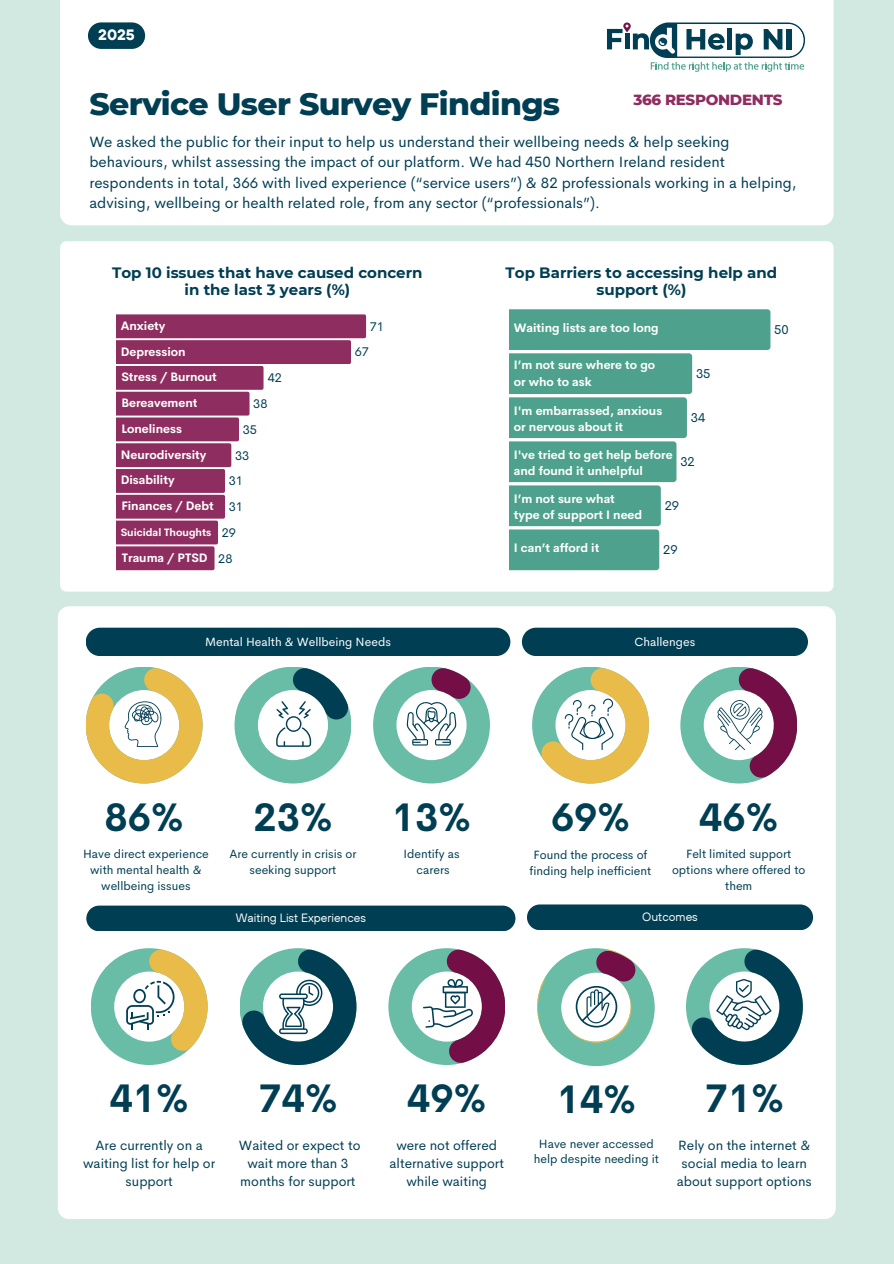
<style>
.page{position:relative;width:894px;height:1264px;background:#fff}
.page>*{position:absolute;margin:0;border:0;box-sizing:border-box;transform-origin:0 0}
.t1{font:700 39px "Cerebri Sans";color:#003e53}
.t2{font:800 31.5px "Montserrat";letter-spacing:-.02em;color:#003e53}
.t3{font:15px/20.2px "Cerebri Sans";color:#003e53}
.t4{font:700 15px/16.8px "Montserrat";color:#003e53;text-align:center}
.t5{font:800 15px "Montserrat";letter-spacing:-.02em;color:#8e2d5f}
.t6{font:700 15px "TT Hoves";color:#fff}
.t7{font:13.5px/18px "Cerebri Sans";color:#003e53;text-align:center}
.t8{font:12.9px "Cerebri Sans";color:#003e53}
.t9{font:12.6px "Cerebri Sans";color:#003e53}
.t10{font:700 12px/16.5px "Cerebri Sans";color:#fff}
.t11{font:12px/15.8px "Cerebri Sans";color:#003e53;text-align:center}
.t12{font:12px "Cerebri Sans";color:#fff}
.t13{font:12px "TT Hoves";color:#fff}
.t14{font:700 10.5px "Cerebri Sans";color:#fff}
</style>
<div class="page">
<div style="left:0;top:0;width:893px;height:1263px;background:#d2e9e1"></div>
<div style="left:60px;top:0;width:773px;height:225px;background:#fff"></div>
<div style="left:88px;top:22px;width:57px;height:27px;background:#003e53;border-radius:13px"></div>
<div style="left:60px;top:241px;width:773px;height:350px;background:#fff"></div>
<svg style="left:116px;top:314px;width:250px;height:256px;background:#c28fa9"></svg>
<svg style="left:509px;top:309px;width:261px;height:261px;background:#8bc1b3"></svg>
<svg style="left:606px;top:22px;width:198px;height:50px;background:#b4c7cc"></svg>
<div style="left:58px;top:606px;width:777px;height:613px;background:#fff;border-radius:11px"></div>
<svg style="left:86px;top:667px;width:116px;height:116px"></svg>
<svg style="left:234px;top:667px;width:117px;height:116px"></svg>
<svg style="left:680px;top:667px;width:117px;height:116px"></svg>
<svg style="left:532px;top:667px;width:116px;height:116px"></svg>
<div style="left:86px;top:627px;width:424px;height:29px;background:#003e53"></div>
<div style="left:521px;top:627px;width:286px;height:29px;background:#003e53"></div>
<svg style="left:91px;top:948px;width:116px;height:116px"></svg>
<svg style="left:240px;top:948px;width:116px;height:116px"></svg>
<svg style="left:388px;top:948px;width:117px;height:116px"></svg>
<svg style="left:686px;top:948px;width:116px;height:116px"></svg>
<div style="left:86px;top:905px;width:429px;height:26px;background:#003e53;border-radius:13px"></div>
<div style="left:527px;top:904px;width:285px;height:26px;background:#003e53;border-radius:13px"></div>
<svg style="left:537px;top:948px;width:117px;height:118px"></svg>
<svg style="left:373px;top:667px;width:117px;height:116px"></svg>
<p class="t6" style="left:98px;top:25px;width:38px">2025</p>
<p class="t2" style="left:89px;top:84px;width:472px">Service User Survey Findings</p>
<h6 class="t5" style="left:633px;top:90px;width:151px">366 RESPONDENTS</h6>
<p class="t3" style="left:89px;top:132px;width:708px">We asked the public for their input to help us understand their wellbeing needs &amp; help seeking behaviours, whilst assessing the impact of our platform. We had 450 Northern Ireland resident respondents in total, 366 with lived experience (“service users”) &amp; 82 professionals working in a helping, advising, wellbeing or health related role, from any sector (“professionals”).</p>
<h6 class="t4" style="left:112px;top:264px;width:312px">Top 10 issues that have caused concern in the last 3 years (%)</h6>
<h6 class="t4" style="left:505px;top:264px;width:273px">Top Barriers to accessing help and support (%)</h6>
<h6 class="t10" style="left:121px;top:317px;width:46px">Anxiety</h6>
<h6 class="t10" style="left:121px;top:343px;width:66px">Depression</h6>
<h6 class="t10" style="left:121px;top:368px;width:97px">Stress / Burnout</h6>
<p class="t9" style="left:370px;top:318px;width:16px">71</p>
<h6 class="t10" style="left:513px;top:319px;width:146px">Waiting lists are too long</h6>
<h6 class="t10" style="left:513px;top:357px;width:143px">I’m not sure where to go or who to ask</h6>
<h6 class="t10" style="left:513px;top:402px;width:150px">I'm embarrassed, anxious or nervous about it</h6>
<h6 class="t10" style="left:513px;top:446px;width:160px">I've tried to get help before and found it unhelpful</h6>
<h6 class="t10" style="left:513px;top:490px;width:130px">I’m not sure what type of support I need</h6>
<h5 class="t10" style="left:513px;top:540px;width:87px">I can’t afford it</h5>
<p class="t8" style="left:774px;top:321px;width:16px">50</p>
<p class="t9" style="left:354px;top:344px;width:16px">67</p>
<p class="t8" style="left:695px;top:365px;width:16px">35</p>
<p class="t8" style="left:690px;top:409px;width:16px">34</p>
<p class="t8" style="left:680px;top:453px;width:16px">32</p>
<p class="t9" style="left:267px;top:369px;width:16px">42</p>
<h6 class="t10" style="left:121px;top:395px;width:78px">Bereavement</h6>
<p class="t9" style="left:253px;top:395px;width:16px">38</p>
<p class="t9" style="left:243px;top:421px;width:16px">35</p>
<p class="t9" style="left:235px;top:447px;width:16px">33</p>
<p class="t9" style="left:229px;top:472px;width:16px">31</p>
<p class="t9" style="left:229px;top:498px;width:16px">31</p>
<p class="t9" style="left:222px;top:524px;width:16px">29</p>
<p class="t9" style="left:218px;top:550px;width:16px">28</p>
<h6 class="t10" style="left:121px;top:420px;width:62px">Loneliness</h6>
<p class="t10" style="left:121px;top:446px;width:87px">Neurodiversity</p>
<h6 class="t10" style="left:121px;top:472px;width:55px">Disability</h6>
<h4 class="t10" style="left:121px;top:497px;width:94px">Finances / Debt</h4>
<p class="t14" style="left:121px;top:526px;width:92px">Suicidal Thoughts</p>
<h6 class="t10" style="left:122px;top:549px;width:87px">Trauma / PTSD</h6>
<p class="t8" style="left:664px;top:497px;width:16px">29</p>
<p class="t8" style="left:663px;top:541px;width:16px">29</p>
<h2 class="t12" style="left:205px;top:633px;width:187px">Mental Health &amp; Wellbeing Needs</h2>
<h3 class="t12" style="left:634px;top:633px;width:62px">Challenges</h3>
<p class="t1" style="left:105px;top:791px;width:81px">86%</p>
<p class="t1" style="left:253px;top:791px;width:81px">23%</p>
<p class="t1" style="left:392px;top:791px;width:81px">13%</p>
<h1 class="t1" style="left:551px;top:791px;width:81px">69%</h1>
<p class="t1" style="left:699px;top:791px;width:81px">46%</p>
<p class="t11" style="left:83px;top:846px;width:127px">Have direct experience with mental health &amp; wellbeing issues</p>
<p class="t11" style="left:229px;top:846px;width:129px">Are currently in crisis or seeking support</p>
<h1 class="t11" style="left:403px;top:846px;width:58px">Identify as</h1>
<p class="t11" style="left:416px;top:862px;width:34px">carers</p>
<h1 class="t11" style="left:529px;top:847px;width:123px">Found the process of finding help inefficient</h1>
<p class="t11" style="left:671px;top:846px;width:135px">Felt limited support options where offered to them</p>
<h5 class="t13" style="left:236px;top:910px;width:132px">Waiting List Experiences</h5>
<h4 class="t13" style="left:642px;top:909px;width:57px">Outcomes</h4>
<p class="t1" style="left:110px;top:1073px;width:81px">41%</p>
<p class="t7" style="left:83px;top:1135px;width:133px">Are currently on a waiting list for help or support</p>
<p class="t1" style="left:258px;top:1073px;width:81px">74%</p>
<p class="t7" style="left:239px;top:1135px;width:123px">Waited or expect to wait more than 3 months for support</p>
<p class="t1" style="left:407px;top:1073px;width:81px">49%</p>
<p class="t1" style="left:556px;top:1074px;width:81px">14%</p>
<h1 class="t1" style="left:704px;top:1073px;width:81px">71%</h1>
<p class="t7" style="left:389px;top:1135px;width:116px">were not offered alternative support while waiting</p>
<h1 class="t11" style="left:533px;top:1135px;width:127px">Have never accessed help despite needing it</h1>
<p class="t7" style="left:676px;top:1135px;width:136px">Rely on the internet &amp; social media to learn about support options</p>
</div>
